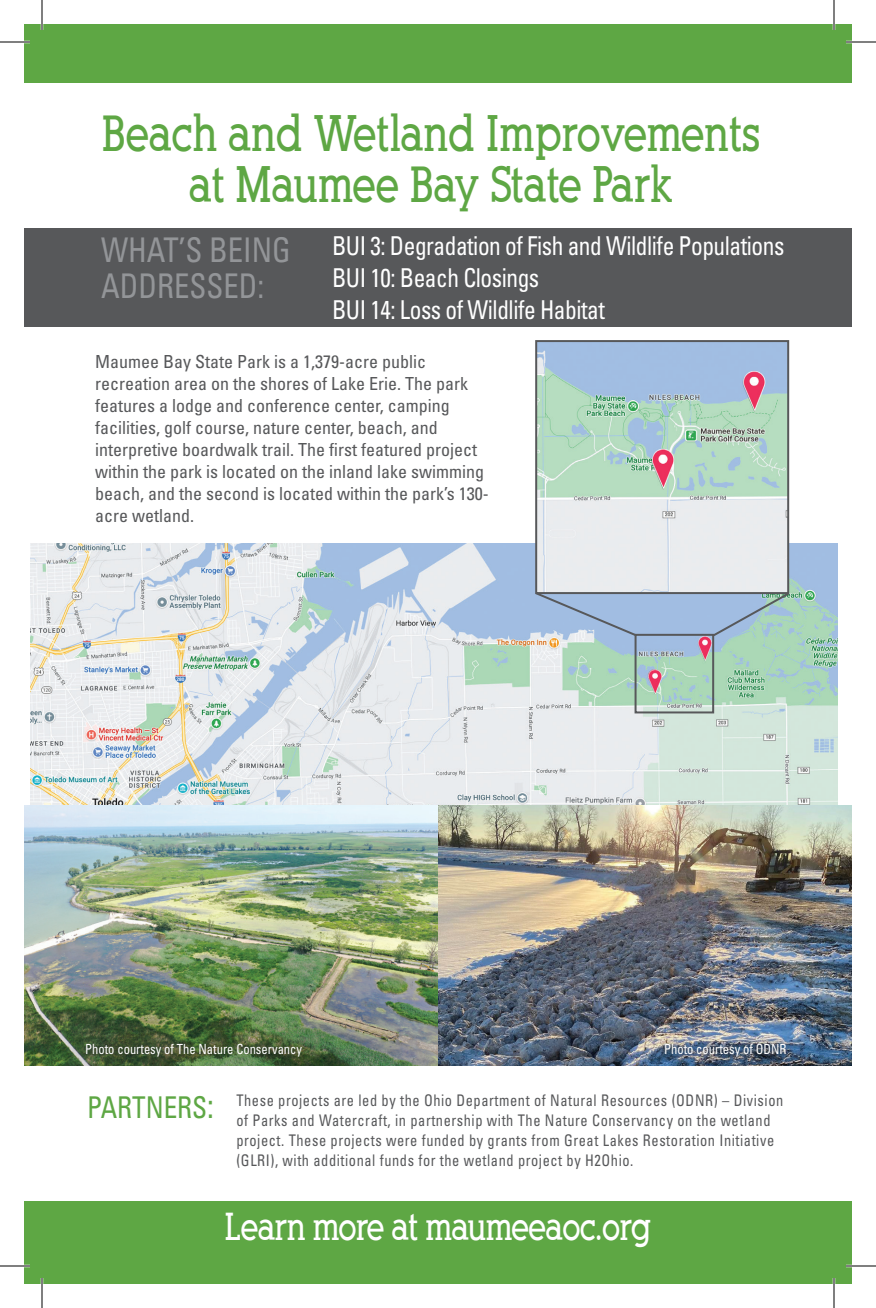
<style>
.page{position:relative;width:876px;height:1308px;background:#fff}
.page>*{position:absolute;margin:0;border:0;box-sizing:border-box;transform-origin:0 0}
.t1{font:700 50px/51px "Alexandria FLF";color:#5ea744;text-align:center;scale:.8 1}
.t2{font:700 38px "Alexandria FLF";letter-spacing:-.02em;color:#fff;scale:.8 1}
.t3{font:condensed 34px/36px "Univers";color:#939598;scale:.9 1}
.t4{font:condensed 26px/32px "Univers";letter-spacing:-.02em;color:#fff;scale:.9 1}
.t5{font:condensed 18px/22px "Univers";color:#57585a}
.t6{font:condensed 16px/20px "Univers";letter-spacing:.04em;color:#57585a;scale:.9 1}
.t7{font:condensed 14px "Univers";color:#fff;scale:.9 1}
.s1{font-size:30px;color:#5ea744}
.s2{font-size:34px;color:#5ea744}
</style>
<div class="page">
<div style="left:24px;top:228px;width:828px;height:98px;background:#57585a"></div>
<div style="left:24px;top:24px;width:828px;height:59px;background:#5ea744"></div>
<div style="left:24px;top:1201px;width:828px;height:83px;background:#5ea744"></div>
<img style="left:30px;top:543px;width:807px;height:262px">
<img style="left:538px;top:343px;width:248px;height:248px">
<div style="left:535px;top:340px;width:254px;height:254px;border:2px solid #57585a"></div>
<div style="left:635px;top:634px;width:79px;height:79px;border:2px solid #57585a"></div>
<svg style="left:534px;top:591px;width:105px;height:47px"></svg>
<svg style="left:711px;top:591px;width:80px;height:47px"></svg>
<img style="left:24px;top:805px;width:828px;height:261px">
<div style="left:76px;top:1034px;width:235px;height:31px;background:#231f20;opacity:.93"></div>
<div style="left:655px;top:1034px;width:141px;height:31px;background:#231f20;opacity:.93"></div>
<hr style="left:0;top:41px;width:30px;height:2px;background:#fff">
<hr style="left:846px;top:41px;width:30px;height:2px;background:#fff">
<hr style="left:0;top:1265px;width:30px;height:2px;background:#fff">
<hr style="left:846px;top:1265px;width:30px;height:2px;background:#fff">
<hr style="left:41px;top:0;width:2px;height:30px;background:#fff">
<hr style="left:41px;top:1278px;width:2px;height:30px;background:#fff">
<hr style="left:833px;top:0;width:2px;height:30px;background:#fff">
<hr style="left:833px;top:1278px;width:2px;height:30px;background:#fff">
<hr style="left:0;top:42px;width:30px;height:1px;background:#000">
<hr style="left:846px;top:42px;width:30px;height:1px;background:#000">
<hr style="left:0;top:1266px;width:30px;height:1px;background:#000">
<hr style="left:846px;top:1266px;width:30px;height:1px;background:#000">
<hr style="left:42px;top:0;width:1px;height:30px;background:#000">
<hr style="left:42px;top:1278px;width:1px;height:30px;background:#000">
<hr style="left:834px;top:0;width:1px;height:30px;background:#000">
<hr style="left:834px;top:1278px;width:1px;height:30px;background:#000">
<h1 class="t1" style="left:102px;top:108px;width:824px">Beach and Wetland Improvements at Maumee Bay State Park</h1>
<h3 class="t3" style="left:101px;top:231px;width:212px">WHAT’S BEING<br>ADDRESSED:</h3>
<h3 class="t4" style="left:332px;top:229px;width:504px">BUI 3: Degradation of Fish and Wildlife Populations<br>BUI 10: Beach Closings<br>BUI 14: Loss of Wildlife Habitat</h3>
<p class="t5" style="left:95px;top:350px;width:395px">Maumee Bay State Park is a 1,379-acre public recreation area on the shores of Lake Erie. The park features a lodge and conference center, camping facilities, golf course, nature center, beach, and interpretive boardwalk trail. The first featured project within the park is located on the inland lake swimming beach, and the second is located within the park’s 130- acre wetland.</p>
<p class="t7" style="left:85px;top:1040px;width:243px">Photo courtesy of The Nature Conservancy</p>
<p class="t7" style="left:664px;top:1040px;width:138px">Photo courtesy of ODNR</p>
<p class="t6" style="left:236px;top:1090px;width:609px;text-indent:-149px"><span class="s1">PARTNERS</span><span class="s2">:</span> These projects are led by the Ohio Department of Natural Resources (ODNR) – Division of Parks and Watercraft, in partnership with The Nature Conservancy on the wetland project. These projects were funded by grants from Great Lakes Restoration Initiative (GLRI), with additional funds for the wetland project by H2Ohio.</p>
<h2 class="t2" style="left:225px;top:1207px;width:534px">Learn more at maumeeaoc.org</h2>
</div>
